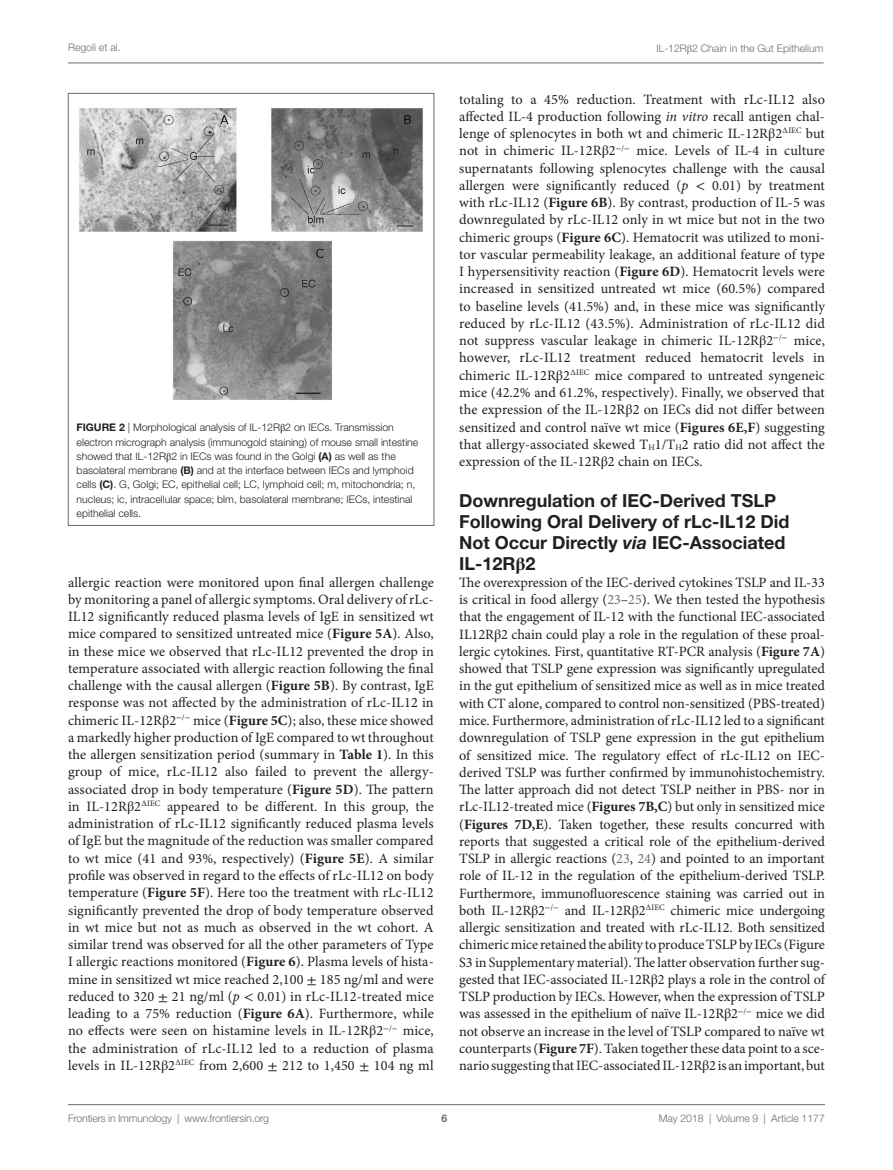
<style>
.page{position:relative;width:893px;height:1170px;background:#fff}
.page>*{position:absolute;margin:0;border:0;box-sizing:border-box;transform-origin:0 0}
.t1{font:700 18px/21px "Helvetica Neue LT Std";color:#231f20}
.t2{font:14.25px/17.2px "Minion Pro";color:#231f20;text-align:justify}
.t3{font:300 10.5px/14.2px "Helvetica Neue LT Std";color:#231f20}
.t4{font:300 10.5px "Helvetica Neue LT Std";color:#6c6d70}
.t5{font:700 10.5px "Helvetica Neue LT Std";color:#6c6d70}
.s1{font-family:"STIX General";font-weight:400}
.s2{font-weight:700}
.s3{font-family:"STIX General"}
.s4{font-style:italic}
.s5{color:#6c6d70}
</style>
<div class="page">
<img style="left:79px;top:108px;width:344px;height:292px">
<div style="left:68px;top:93px;width:366px;height:432px;border:1px solid #6c6d70"></div>
<hr style="left:68px;top:63px;width:756px;height:1px;background:#6c6d70">
<hr style="left:68px;top:1104px;width:757px;height:1px;background:#6c6d70">
<p class="t4" style="left:68px;top:41px;width:54px">Regoli et al.</p>
<p class="t4" style="left:656px;top:42px;width:169px">IL-12R<span class="s1">β</span>2 Chain in the Gut Epithelium</p>
<p class="t3" style="left:77px;top:420px;width:343px"><span class="s2">Figure 2</span> | Morphological analysis of IL-12R<span class="s1">β</span>2 on IECs. Transmission electron micrograph analysis (immunogold staining) of mouse small intestine showed that IL-12R<span class="s1">β</span>2 in IECs was found in the Golgi <span class="s2">(A)</span> as well as the basolateral membrane <span class="s2">(B)</span> and at the interface between IECs and lymphoid cells <span class="s2">(C)</span>. G, Golgi; EC, epithelial cell; LC, lymphoid cell; m, mitochondria; n, nucleus; ic, intracellular space; blm, basolateral membrane; IECs, intestinal epithelial cells.</p>
<p class="t2" style="left:68px;top:573px;width:367px">allergic reaction were monitored upon final allergen challenge by monitoring a panel of allergic symptoms. Oral delivery of rLc-IL12 significantly reduced plasma levels of IgE in sensitized wt mice compared to sensitized untreated mice (<span class="s2">Figure 5A</span>). Also, in these mice we observed that rLc-IL12 prevented the drop in temperature associated with allergic reaction following the final challenge with the causal allergen (<span class="s2">Figure 5B</span>). By contrast, IgE response was not affected by the administration of rLc-IL12 in chimeric IL-12R<span class="s3">β</span>2<sup>−</sup><sup>/</sup><sup>−</sup> mice (<span class="s2">Figure 5C</span>); also, these mice showed a markedly higher production of IgE compared to wt throughout the allergen sensitization period (summary in <span class="s2">Table 1</span>). In this group of mice, rLc-IL12 also failed to prevent the allergy&shy;associated drop in body temperature (<span class="s2">Figure 5D</span>). The pattern in IL-12R<span class="s3">β</span>2<sup>∆</sup><sup>IEC</sup> appeared to be different. In this group, the administration of rLc-IL12 significantly reduced plasma levels of IgE but the magnitude of the reduction was smaller compared to wt mice (41 and 93%, respectively) (<span class="s2">Figure 5E</span>). A similar profile was observed in regard to the effects of rLc-IL12 on body temperature (<span class="s2">Figure 5F</span>). Here too the treatment with rLc-IL12 significantly prevented the drop of body temperature observed in wt mice but not as much as observed in the wt cohort. A similar trend was observed for all the other parameters of Type I allergic reactions monitored (<span class="s2">Figure 6</span>). Plasma levels of hista&shy;mine in sensitized wt mice reached 2,100 <span class="s3">±</span> 185 ng/ml and were reduced to 320 <span class="s3">±</span> 21 ng/ml (<span class="s4">p</span> <span class="s3">&lt;</span> 0.01) in rLc-IL12-treated mice leading to a 75% reduction (<span class="s2">Figure 6A</span>). Furthermore, while no effects were seen on histamine levels in IL-12R<span class="s3">β</span>2<sup>−</sup><sup>/</sup><sup>−</sup> mice, the administration of rLc-IL12 led to a reduction of plasma levels in IL-12R<span class="s3">β</span>2<sup>∆</sup><sup>IEC</sup> from 2,600 <span class="s3">±</span> 212 to 1,450 <span class="s3">±</span> 104 ng ml</p>
<p class="t2" style="left:459px;top:90px;width:367px">totaling to a 45% reduction. Treatment with rLc-IL12 also affected IL-4 production following <span class="s4">in vitro</span> recall antigen chal&shy;lenge of splenocytes in both wt and chimeric IL-12R<span class="s3">β</span>2<sup>∆</sup><sup>IEC</sup> but not in chimeric IL-12R<span class="s3">β</span>2<sup>−</sup><sup>/</sup><sup>−</sup> mice. Levels of IL-4 in culture supernatants following splenocytes challenge with the causal allergen were significantly reduced (<span class="s4">p</span> <span class="s3">&lt;</span> 0.01) by treatment with rLc-IL12 (<span class="s2">Figure 6B</span>). By contrast, production of IL-5 was downregulated by rLc-IL12 only in wt mice but not in the two chimeric groups (<span class="s2">Figure 6C</span>). Hematocrit was utilized to moni&shy;tor vascular permeability leakage, an additional feature of type I hypersensitivity reaction (<span class="s2">Figure 6D</span>). Hematocrit levels were increased in sensitized untreated wt mice (60.5%) compared to baseline levels (41.5%) and, in these mice was significantly reduced by rLc-IL12 (43.5%). Administration of rLc-IL12 did not suppress vascular leakage in chimeric IL-12R<span class="s3">β</span>2<sup>−</sup><sup>/</sup><sup>−</sup> mice, however, rLc-IL12 treatment reduced hematocrit levels in chimeric IL-12R<span class="s3">β</span>2<sup>∆</sup><sup>IEC</sup> mice compared to untreated syngeneic mice (42.2% and 61.2%, respectively). Finally, we observed that the expression of the IL-12R<span class="s3">β</span>2 on IECs did not differ between sensitized and control naïve wt mice (<span class="s2">Figures 6E,F</span>) suggesting that allergy-associated skewed T<sub>H</sub>1/T<sub>H</sub>2 ratio did not affect the expression of the IL-12R<span class="s3">β</span>2 chain on IECs.</p>
<p class="t1" style="left:459px;top:489px;width:332px">Downregulation of IEC-Derived TSLP<br>Following Oral Delivery of rLc-IL12 Did<br>Not Occur Directly <span class="s4">via</span> IEC-Associated<br>IL-12R<span class="s3">β</span>2</p>
<p class="t2" style="left:459px;top:573px;width:367px">The overexpression of the IEC-derived cytokines TSLP and IL-33 is critical in food allergy (<span class="s5">23</span>–<span class="s5">25</span>). We then tested the hypothesis that the engagement of IL-12 with the functional IEC-associated IL12R<span class="s3">β</span>2 chain could play a role in the regulation of these proal&shy;lergic cytokines. First, quantitative RT-PCR analysis (<span class="s2">Figure 7A</span>) showed that TSLP gene expression was significantly upregulated in the gut epithelium of sensitized mice as well as in mice treated with CT alone, compared to control non-sensitized (PBS-treated) mice. Furthermore, administration of rLc-IL12 led to a significant downregulation of TSLP gene expression in the gut epithelium of sensitized mice. The regulatory effect of rLc-IL12 on IEC&shy;derived TSLP was further confirmed by immunohistochemistry.<br>The latter approach did not detect TSLP neither in PBS- nor in rLc-IL12-treated mice (<span class="s2">Figures 7B,C</span>) but only in sensitized mice (<span class="s2">Figures 7D,E</span>). Taken together, these results concurred with reports that suggested a critical role of the epithelium-derived TSLP in allergic reactions (<span class="s5">23</span>, <span class="s5">24</span>) and pointed to an important role of IL-12 in the regulation of the epithelium-derived TSLP.<br>Furthermore, immunofluorescence staining was carried out in both IL-12R<span class="s3">β</span>2<sup>−</sup><sup>/</sup><sup>−</sup> and IL-12R<span class="s3">β</span>2<sup>∆</sup><sup>IEC</sup> chimeric mice undergoing allergic sensitization and treated with rLc-IL12. Both sensitized chimeric mice retained the ability to produce TSLP by IECs (Figure S3 in Supplementary material). The latter observation further sug&shy;gested that IEC-associated IL-12R<span class="s3">β</span>2 plays a role in the control of TSLP production by IECs. However, when the expression of TSLP was assessed in the epithelium of naïve IL-12R<span class="s3">β</span>2<sup>−</sup><sup>/</sup><sup>−</sup> mice we did not observe an increase in the level of TSLP compared to naïve wt counterparts (<span class="s2">Figure 7F</span>). Taken together these data point to a sce&shy;nario suggesting that IEC-associated IL-12R<span class="s3">β</span>2 is an important, but</p>
<p class="t4" style="left:68px;top:1111px;width:203px">Frontiers in Immunology | www.frontiersin.org</p>
<p class="t4" style="left:659px;top:1111px;width:168px">May 2018 | Volume 9 | Article 1177</p>
<p class="t5" style="left:441px;top:1111px;width:7px">6</p>
</div>
